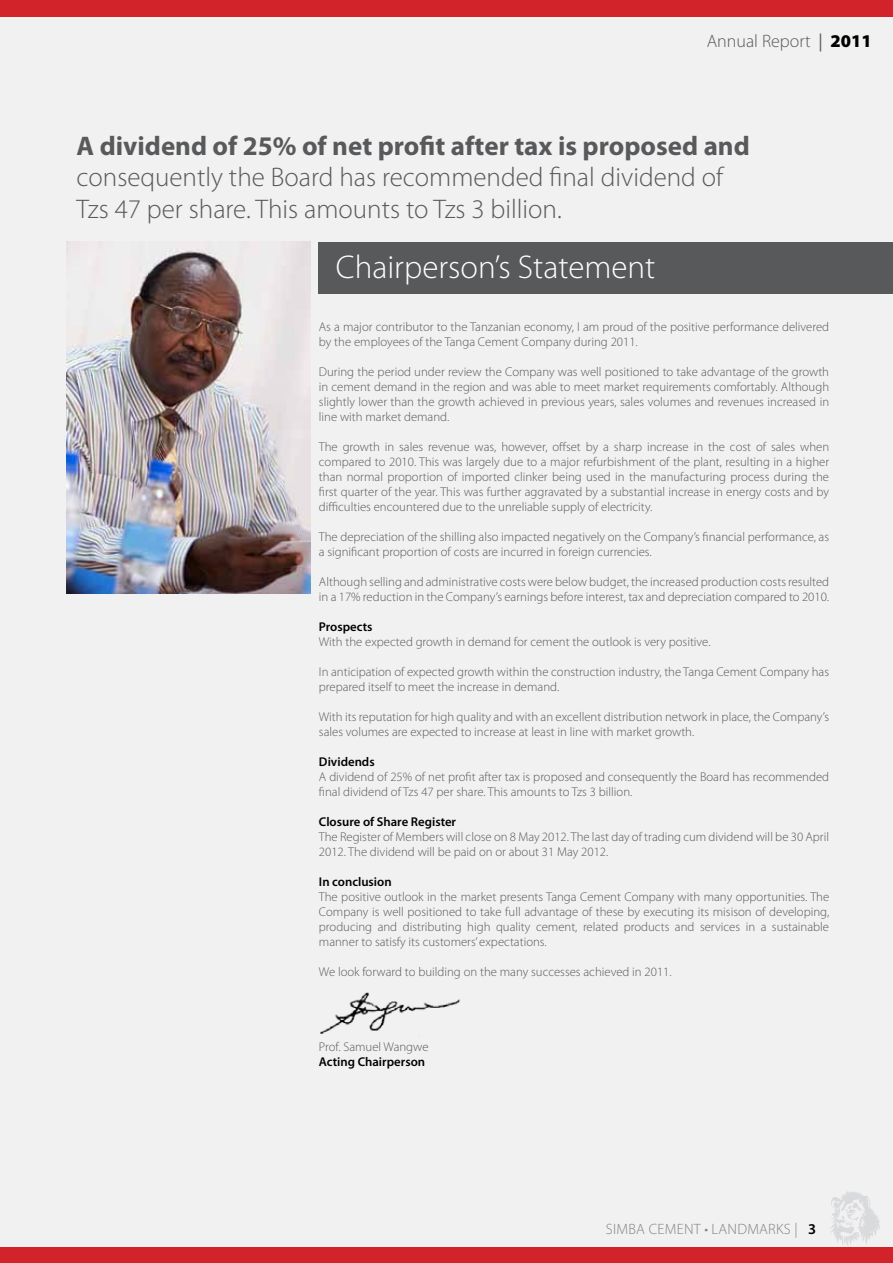
<style>
.page{position:relative;width:893px;height:1263px;background:#f1f1f2}
.page>*{position:absolute;margin:0;border:0;box-sizing:border-box;transform-origin:0 0}
.t1{font:300 33px "Myriad Pro";color:#fff}
.t2{font:300 27px/31.5px "Myriad Pro";color:#58595b}
.t3{font:700 27px "Myriad Pro";color:#58595b}
.t4{font:300 18px "Myriad Pro";color:#58595b}
.t5{font:300 15px "Myriad Pro";letter-spacing:.02em;color:#808285}
.t6{font:300 12.75px/15px "Myriad Pro";color:#58595b}
.t7{font:600 12.75px "Myriad Pro";color:#000}
.s1{font-weight:400}
.s2{font-weight:900;color:#000}
.s3{font-weight:600;color:#000}
</style>
<div class="page">
<div style="left:0;top:0;width:893px;height:17px;background:#d2232a"></div>
<div style="left:0;top:1247px;width:893px;height:16px;background:#d2232a"></div>
<svg style="left:831px;top:1191px;width:49px;height:54px"></svg>
<div style="left:319px;top:242px;width:574px;height:51px;background:#58595b"></div>
<img style="left:320px;top:992px;width:140px;height:42px">
<img style="left:67px;top:242px;width:243px;height:351px">
<h3 class="t4" style="left:707px;top:31px;width:167px">Annual Report <span class="s1">|</span> <span class="s2">2011</span></h3>
<h2 class="t3" style="left:77px;top:128px;width:675px">A dividend of 25% of net profit after tax is proposed and</h2>
<h2 class="t2" style="left:77px;top:162px;width:648px">consequently the Board has recommended final dividend of<br>Tzs 47 per share. This amounts to Tzs 3 billion.</h2>
<h1 class="t1" style="left:336px;top:249px;width:321px">Chairperson’s Statement</h1>
<p class="t6" style="left:319px;top:320px;width:512px">As a major contributor to the Tanzanian economy, I am proud of the positive performance delivered by the employees of the Tanga Cement Company during 2011.</p>
<p class="t6" style="left:319px;top:365px;width:512px;text-align:justify">During the period under review the Company was well positioned to take advantage of the growth in cement demand in the region and was able to meet market requirements comfortably. Although slightly lower than the growth achieved in previous years, sales volumes and revenues increased in line with market demand.</p>
<p class="t6" style="left:319px;top:440px;width:512px;text-align:justify">The growth in sales revenue was, however, offset by a sharp increase in the cost of sales when compared to 2010. This was largely due to a major refurbishment of the plant, resulting in a higher than normal proportion of imported clinker being used in the manufacturing process during the first quarter of the year. This was further aggravated by a substantial increase in energy costs and by difficulties encountered due to the unreliable supply of electricity.</p>
<p class="t6" style="left:319px;top:530px;width:512px">The depreciation of the shilling also impacted negatively on the Company’s financial performance, as a significant proportion of costs are incurred in foreign currencies.</p>
<p class="t6" style="left:319px;top:575px;width:512px">Although selling and administrative costs were below budget, the increased production costs resulted in a 17% reduction in the Company’s earnings before interest, tax and depreciation compared to 2010.</p>
<p class="t7" style="left:319px;top:619px;width:55px">Prospects</p>
<p class="t6" style="left:319px;top:635px;width:393px">With the expected growth in demand for cement the outlook is very positive.</p>
<p class="t6" style="left:319px;top:665px;width:512px">In anticipation of expected growth within the construction industry, the Tanga Cement Company has prepared itself to meet the increase in demand.</p>
<p class="t6" style="left:319px;top:710px;width:512px">With its reputation for high quality and with an excellent distribution network in place, the Company’s sales volumes are expected to increase at least in line with market growth.</p>
<p class="t7" style="left:319px;top:754px;width:57px">Dividends</p>
<p class="t6" style="left:319px;top:770px;width:512px">A dividend of 25% of net profit after tax is proposed and consequently the Board has recommended final dividend of Tzs 47 per share. This amounts to Tzs 3 billion.</p>
<p class="t7" style="left:319px;top:814px;width:139px">Closure of Share Register</p>
<p class="t6" style="left:319px;top:830px;width:512px">The Register of Members will close on 8 May 2012. The last day of trading cum dividend will be 30 April<br>2012. The dividend will be paid on or about 31 May 2012.</p>
<p class="t7" style="left:319px;top:874px;width:74px">In conclusion</p>
<p class="t6" style="left:319px;top:890px;width:512px;text-align:justify">The positive outlook in the market presents Tanga Cement Company with many opportunities. The Company is well positioned to take full advantage of these by executing its misison of developing, producing and distributing high quality cement, related products and services in a sustainable manner to satisfy its customers’ expectations.</p>
<p class="t6" style="left:319px;top:965px;width:354px">We look forward to building on the many successes achieved in 2011.</p>
<p class="t6" style="left:319px;top:1040px;width:111px">Prof. Samuel Wangwe</p>
<p class="t7" style="left:319px;top:1054px;width:108px">Acting Chairperson</p>
<p class="t5" style="left:606px;top:1221px;width:212px">SIMBA CEMENT • LANDMARKS | <span class="s3">3</span></p>
</div>
